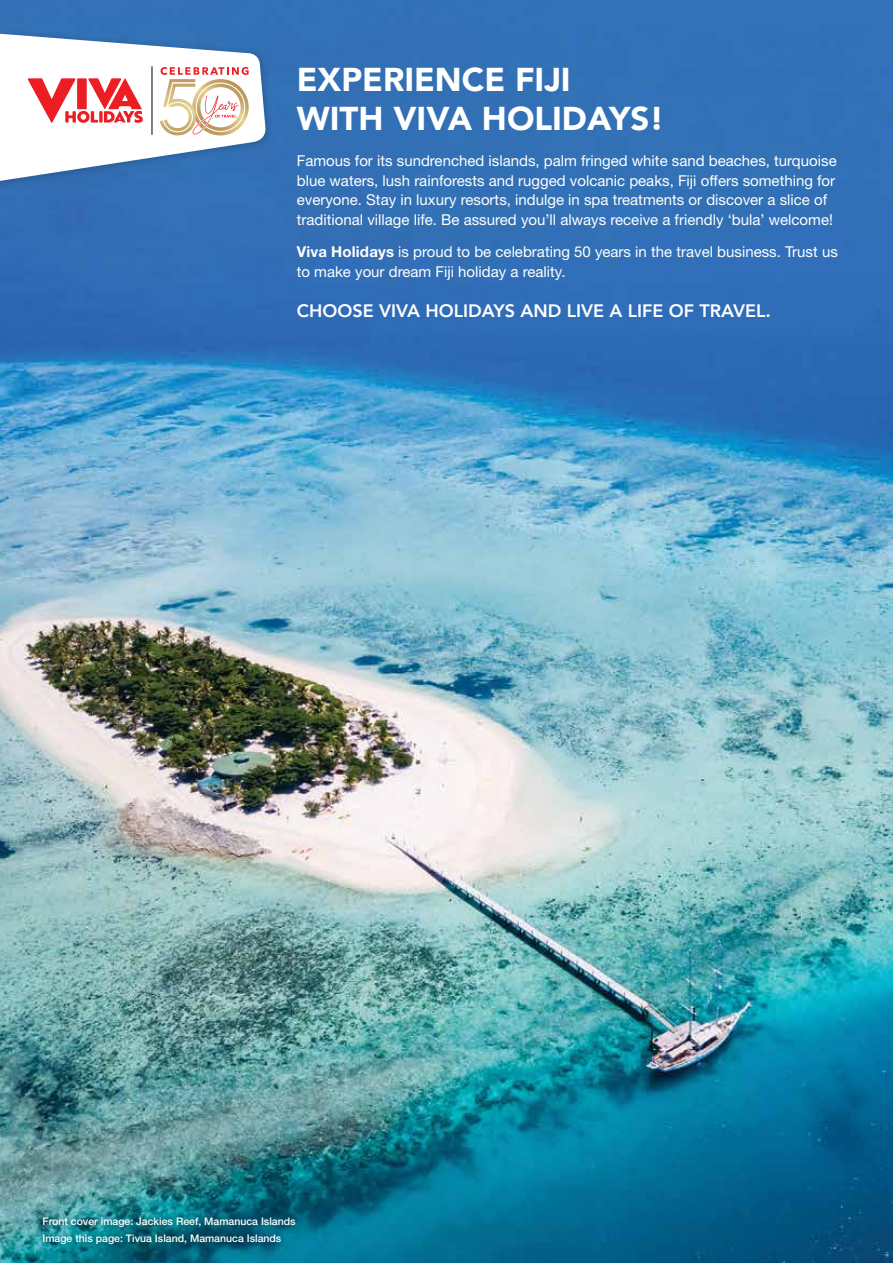
<style>
.page{position:relative;width:893px;height:1263px;background:#fff}
.page>*{position:absolute;margin:0;border:0;box-sizing:border-box;transform-origin:0 0}
.t1{font:900 33px/39px "Avenir";color:#fff}
.t2{font:800 18px "Avenir";color:#fff}
.t3{font:15px/19.5px "Helvetica Neue LT Std";color:#fff}
.t4{font:500 10.5px/16.8px "Helvetica Neue LT Std";color:#fff}
.s1{font-weight:700}
</style>
<div class="page">
<img style="left:0;top:0;width:893px;height:1263px">
<div style="left:36px;top:1210px;width:267px;height:41px;background:#000;opacity:.25"></div>
<div style="left:0;top:27px;width:274px;height:164px;background:#3370b5"></div>
<svg style="left:0;top:33px;width:268px;height:150px"></svg>
<hr style="left:152px;top:66px;width:1px;height:69px;background:#000">
<h1 class="t1" style="left:297px;top:59px;width:369px">EXPERIENCE FIJI<br>WITH VIVA HOLIDAYS!</h1>
<p class="t3" style="left:297px;top:151px;width:541px">Famous for its sundrenched islands, palm fringed white sand beaches, turquoise blue waters, lush rainforests and rugged volcanic peaks, Fiji offers something for everyone. Stay in luxury resorts, indulge in spa treatments or discover a slice of traditional village life. Be assured you’ll always receive a friendly ‘bula’ welcome!</p>
<p class="t3" style="left:297px;top:242px;width:543px"><span class="s1">Viva Holidays</span> is proud to be celebrating 50 years in the travel business. Trust us to make your dream Fiji holiday a reality.</p>
<p class="t2" style="left:297px;top:297px;width:475px">CHOOSE VIVA HOLIDAYS AND LIVE A LIFE OF TRAVEL.</p>
<p class="t4" style="left:43px;top:1212px;width:255px">Front cover image: Jackies Reef, Mamanuca Islands<br>Image this page: Tivua Island, Mamanuca Islands</p>
</div>
